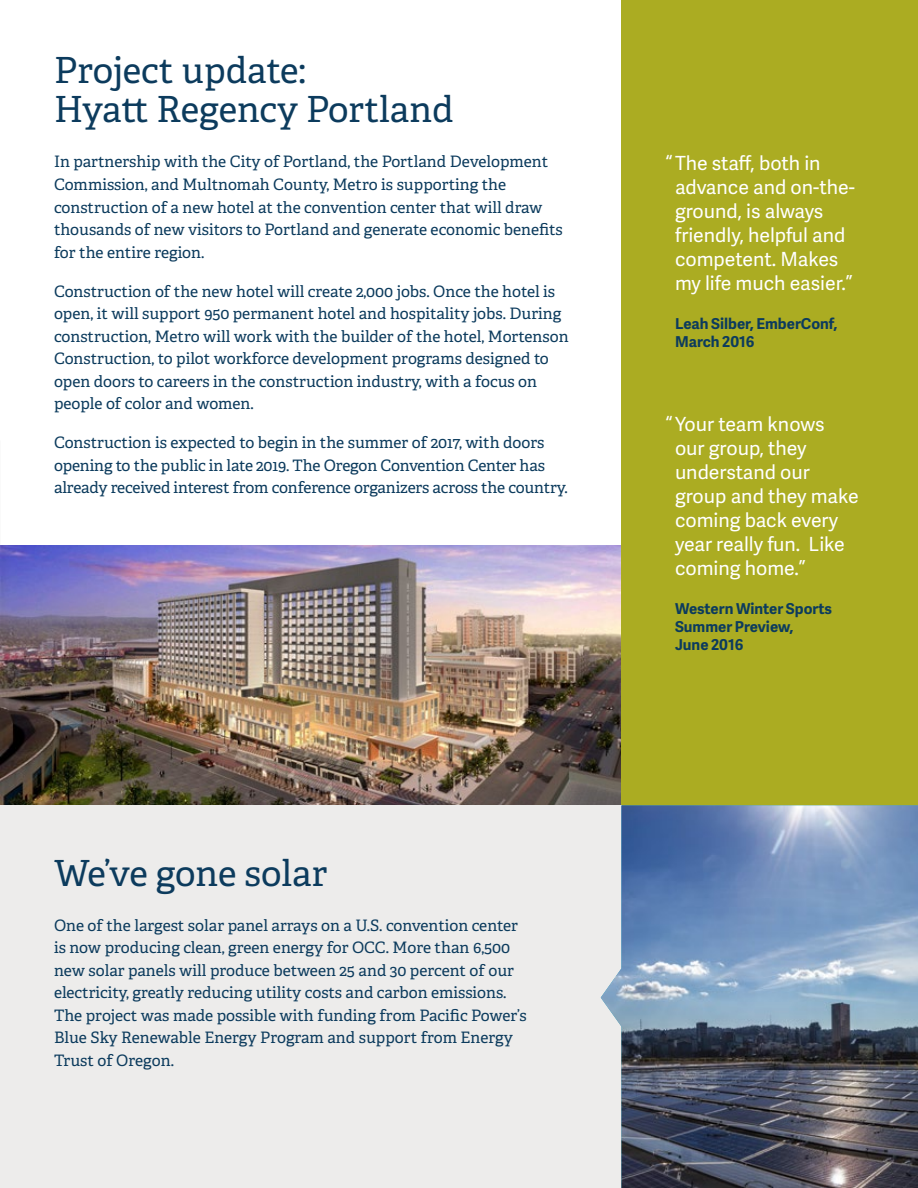
<style>
.page{position:relative;width:918px;height:1188px;background:#fff}
.page>*{position:absolute;margin:0;border:0;box-sizing:border-box;transform-origin:0 0}
.t1{font:36px/39px "Adelle PE";color:#0c3b5d}
.t2{font:19.5px/24px "Adelle Sans";color:#fff}
.t3{font:15.75px/22.5px "Adelle PE";color:#0c3b5d}
.t4{font:700 15px/18px "Adelle Sans";color:#0c3b5d}
</style>
<div class="page">
<div style="left:621px;top:0;width:297px;height:805px;background:#abac22"></div>
<img style="left:1px;top:546px;width:620px;height:259px">
<div style="left:1px;top:805px;width:621px;height:383px;background:#edeceb"></div>
<img style="left:601px;top:805px;width:317px;height:383px">
<h1 class="t1" style="left:54px;top:50px;width:401px">Project update:<br>Hyatt Regency Portland</h1>
<p class="t3" style="left:54px;top:150px;width:510px">In partnership with the City of Portland, the Portland Development Commission, and Multnomah County, Metro is supporting the construction of a new hotel at the convention center that will draw thousands of new visitors to Portland and generate economic benefits for the entire region.</p>
<p class="t3" style="left:54px;top:279px;width:516px">Construction of the new hotel will create 2,000 jobs. Once the hotel is open, it will support 950 permanent hotel and hospitality jobs. During construction, Metro will work with the builder of the hotel, Mortenson Construction, to pilot workforce development programs designed to open doors to careers in the construction industry, with a focus on people of color and women.</p>
<p class="t3" style="left:54px;top:431px;width:515px">Construction is expected to begin in the summer of 2017, with doors opening to the public in late 2019. The Oregon Convention Center has already received interest from conference organizers across the country.</p>
<h1 class="t1" style="left:54px;top:852px;width:275px">We’ve gone solar</h1>
<p class="t3" style="left:54px;top:913px;width:474px">One of the largest solar panel arrays on a U.S. convention center is now producing clean, green energy for OCC. More than 6,500 new solar panels will produce between 25 and 30 percent of our electricity, greatly reducing utility costs and carbon emissions.<br>The project was made possible with funding from Pacific Power’s Blue Sky Renewable Energy Program and support from Energy Trust of Oregon.</p>
<p class="t2" style="left:675px;top:151px;width:181px;text-indent:-9px">“The staff, both in advance and on-the&shy;ground, is always friendly, helpful and competent. Makes my life much easier.”</p>
<p class="t4" style="left:675px;top:314px;width:164px">Leah Silber, EmberConf,<br>March 2016</p>
<p class="t2" style="left:675px;top:411px;width:185px;text-indent:-9px">“Your team knows our group, they understand our group and they make coming back every year really fun. Like coming home.”</p>
<p class="t4" style="left:675px;top:599px;width:159px">Western Winter Sports<br>Summer Preview,<br>June 2016</p>
</div>
